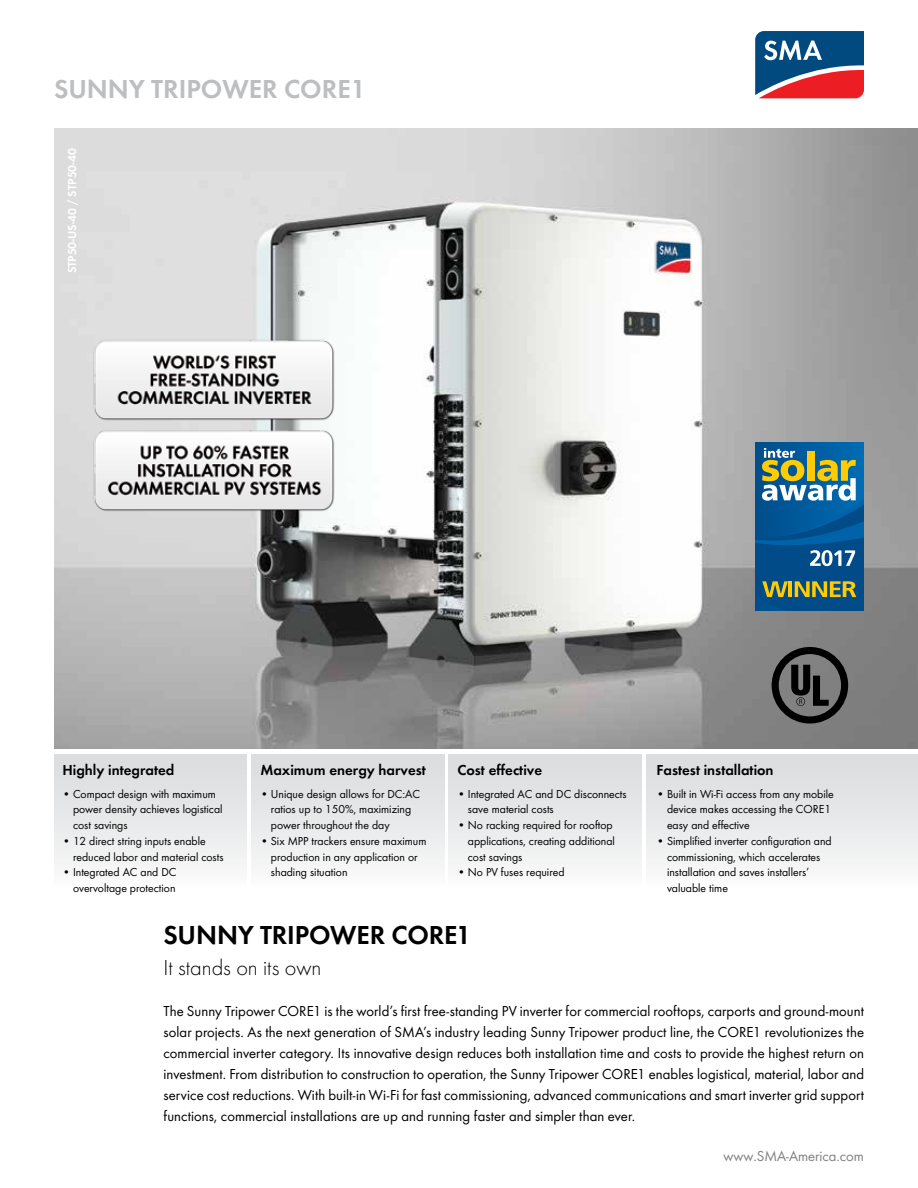
<style>
.page{position:relative;width:918px;height:1188px;background:#fff}
.page>*{position:absolute;margin:0;border:0;box-sizing:border-box;transform-origin:0 0}
.t1{font:600 27px "SMA Futura Global";letter-spacing:-.005em;color:#000}
.t2{font:600 27px "SMA Futura Global";color:#bcbec0}
.t3{font:22.5px "SMA Futura Global Light";color:#000}
.t4{font:15px/21px "SMA Futura Global";letter-spacing:.005em;color:#000;text-align:justify}
.t5{font:600 15px "SMA Futura Global";color:#000}
.t6{font:15px "SMA Futura Global";color:#808285}
.t7{font:12px/15.8px "SMA Futura Global";color:#000}
.t8{font:600 12px "SMA Futura Global";color:#fff}
</style>
<div class="page">
<div style="left:252px;top:752px;width:193px;height:135px;background:linear-gradient(to bottom,#d8dadb,#fafafa)"></div>
<div style="left:54px;top:752px;width:193px;height:135px;background:linear-gradient(to bottom,#d8dadb,#fafafa)"></div>
<div style="left:449px;top:752px;width:193px;height:135px;background:linear-gradient(to bottom,#d8dadb,#fafafa)"></div>
<div style="left:646px;top:752px;width:272px;height:135px;background:linear-gradient(to bottom,#d8dadb,#fafafa)"></div>
<img style="left:54px;top:129px;width:864px;height:620px">
<div style="left:756px;top:443px;width:108px;height:168px;background:linear-gradient(to right,#004d8a,#006bb3)"></div>
<svg style="left:756px;top:448px;width:108px;height:163px;background:#326f8a"></svg>
<svg style="left:772px;top:647px;width:76px;height:77px;background:#4f4f4f"></svg>
<hr style="left:54px;top:749px;width:864px;height:4px;background:#fff">
<img style="left:55px;top:330px;width:317px;height:90px">
<img style="left:55px;top:420px;width:317px;height:98px">
<svg style="left:755px;top:31px;width:109px;height:67px;background:#655879"></svg>
<h1 class="t2" style="left:54px;top:73px;width:53px">SUNNY</h1>
<h1 class="t2" style="left:151px;top:73px;width:70px">TRI POWER</h1>
<h1 class="t2" style="left:284px;top:73px;width:34px">CORE</h1>
<h1 class="t2" style="left:351px;top:73px;width:17px">1</h1>
<p class="t8" style="left:65px;top:273px;width:127px;rotate:-90deg">STP50-US-40 / STP50-40</p>
<p class="t5" style="left:63px;top:761px;width:113px">Highly integrated</p>
<p class="t7" style="left:73px;top:786px;width:151px;text-indent:-10px">• Compact design with maximum power density achieves logistical cost savings</p>
<p class="t7" style="left:73px;top:833px;width:152px;text-indent:-10px">• 12 direct string inputs enable reduced labor and material costs</p>
<p class="t7" style="left:63px;top:864px;width:115px;text-align:right">• Integrated AC and DC overvoltage protection</p>
<p class="t5" style="left:260px;top:761px;width:167px">Maximum energy harvest</p>
<p class="t7" style="left:271px;top:786px;width:151px;text-indent:-10px">• Unique design allows for DC:AC ratios up to 150%, maximizing power throughout the day</p>
<p class="t7" style="left:271px;top:833px;width:157px;text-indent:-10px">• Six MPP trackers ensure maximum production in any application or shading situation</p>
<p class="t5" style="left:457px;top:761px;width:86px">Cost effective</p>
<p class="t7" style="left:468px;top:786px;width:160px;text-indent:-10px">• Integrated AC and DC disconnects save material costs</p>
<p class="t7" style="left:468px;top:817px;width:149px;text-indent:-10px">• No racking required for rooftop applications, creating additional cost savings</p>
<p class="t7" style="left:457px;top:864px;width:109px">• No PV fuses required</p>
<p class="t5" style="left:657px;top:761px;width:119px">Fastest installation</p>
<p class="t7" style="left:667px;top:786px;width:168px;text-indent:-10px">• Built in Wi-Fi access from any mobile device makes accessing the CORE1 easy and effective</p>
<p class="t7" style="left:667px;top:833px;width:166px;text-indent:-10px">• Simplified inverter configuration and commissioning, which accelerates installation and saves installers’ valuable time</p>
<h1 class="t1" style="left:163px;top:919px;width:310px">Sunny Tripower CORE 1</h1>
<h2 class="t3" style="left:163px;top:954px;width:159px">It stands on its own</h2>
<p class="t4" style="left:163px;top:1000px;width:702px">The Sunny Tripower CORE1 is the world’s first free-standing PV inverter for commercial rooftops, carports and ground-mount solar projects. As the next generation of SMA’s industry leading Sunny Tripower product line, the CORE1 revolutionizes the commercial inverter category. Its innovative design reduces both installation time and costs to provide the highest return on investment. From distribution to construction to operation, the Sunny Tripower CORE1 enables logistical, material, labor and service cost reductions. With built-in Wi-Fi for fast commissioning, advanced communications and smart inverter grid support functions, commercial installations are up and running faster and simpler than ever.</p>
<p class="t6" style="left:723px;top:1147px;width:142px">www.SMA-America.com</p>
</div>
